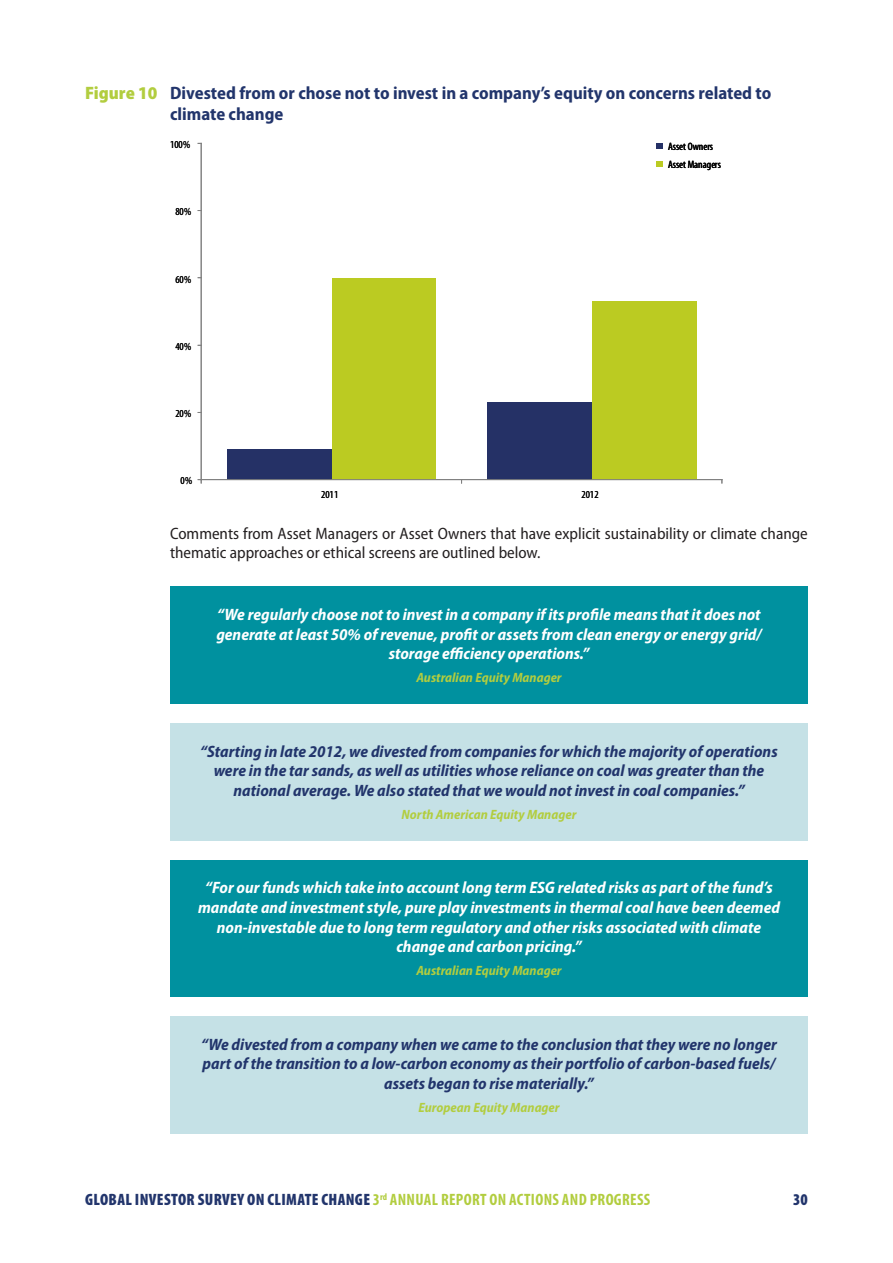
<style>
.page{position:relative;width:893px;height:1263px;background:#fff}
.page>*{position:absolute;margin:0;border:0;box-sizing:border-box;transform-origin:0 0}
.t1{font:700 semi-condensed 18px/21px "Myriad Pro";color:#22356c}
.t2{font:italic 700 semi-condensed 16.5px/19.5px "Myriad Pro";color:#fff;text-align:center}
.t3{font:italic 700 semi-condensed 16.5px/19.5px "Myriad Pro";color:#22356c;text-align:center}
.t4{font:semi-condensed 16.5px/19.5px "Myriad Pro";color:#231f20}
.t5{font:900 condensed 16.5px "Myriad Pro";letter-spacing:.02em;color:#22356c}
.t6{font:italic 700 semi-condensed 13.5px "Myriad Pro";color:#b2cd3f}
.t7{font:condensed 10.65px/18.5px "Myriad Pro";color:#000}
.s1{font-weight:900;color:#b2cd3f}
.s2{font-weight:700;color:#b2cd3f}
</style>
<div class="page">
<div style="left:227px;top:449px;width:105px;height:31px;background:#253166"></div>
<div style="left:488px;top:402px;width:104px;height:78px;background:#253166"></div>
<div style="left:332px;top:278px;width:103px;height:202px;background:#bbcb22"></div>
<div style="left:592px;top:301px;width:104px;height:179px;background:#bbcb22"></div>
<hr style="left:201px;top:143px;width:1px;height:337px;background:#808080">
<hr style="left:201px;top:479px;width:521px;height:1px;background:#808080">
<svg style="left:656px;top:143px;width:6px;height:6px"></svg>
<svg style="left:656px;top:161px;width:6px;height:6px"></svg>
<div style="left:170px;top:586px;width:638px;height:118px;background:#00919f"></div>
<div style="left:170px;top:723px;width:638px;height:117px;background:#c5e1e6"></div>
<div style="left:170px;top:860px;width:638px;height:136px;background:#00919f"></div>
<div style="left:170px;top:1016px;width:638px;height:117px;background:#c5e1e6"></div>
<p class="t1" style="left:170px;top:82px;width:603px;text-indent:-85px"><span class="s1">Figure 10</span> Divested from or chose not to invest in a company’s equity on concerns related to climate change</p>
<p class="t7" style="left:170px;top:135px;width:22px">100%</p>
<p class="t7" style="left:176px;top:202px;width:17px">80%</p>
<p class="t7" style="left:176px;top:270px;width:17px">60%</p>
<p class="t7" style="left:176px;top:337px;width:17px">40%</p>
<p class="t7" style="left:176px;top:404px;width:17px">20%</p>
<p class="t7" style="left:181px;top:472px;width:13px">0%</p>
<p class="t7" style="left:668px;top:137px;width:54px">Asset Owners<br>Asset Managers</p>
<p class="t7" style="left:321px;top:485px;width:19px">2011</p>
<p class="t7" style="left:581px;top:485px;width:19px">2012</p>
<p class="t4" style="left:170px;top:524px;width:639px">Comments from Asset Managers or Asset Owners that have explicit sustainability or climate change thematic approaches or ethical screens are outlined below.</p>
<p class="t2" style="left:216px;top:605px;width:547px">“We regularly choose not to invest in a company if its profile means that it does not generate at least 50% of revenue, profit or assets from clean energy or energy grid/ storage efficiency operations.”</p>
<p class="t6" style="left:416px;top:670px;width:147px">Australian Equity Manager</p>
<p class="t3" style="left:200px;top:742px;width:579px">“Starting in late 2012, we divested from companies for which the majority of operations were in the tar sands, as well as utilities whose reliance on coal was greater than the national average. We also stated that we would not invest in coal companies.”</p>
<p class="t6" style="left:402px;top:807px;width:176px">North American Equity Manager</p>
<p class="t2" style="left:198px;top:878px;width:583px">“For our funds which take into account long term ESG related risks as part of the fund’s mandate and investment style, pure play investments in thermal coal have been deemed non-investable due to long term regulatory and other risks associated with climate change and carbon pricing.”</p>
<p class="t6" style="left:416px;top:963px;width:147px">Australian Equity Manager</p>
<p class="t3" style="left:201px;top:1035px;width:577px">“We divested from a company when we came to the conclusion that they were no longer part of the transition to a low-carbon economy as their portfolio of carbon-based fuels/ assets began to rise materially.”</p>
<p class="t6" style="left:418px;top:1100px;width:143px">European Equity Manager</p>
<p class="t5" style="left:85px;top:1191px;width:567px">GLOBAL INVESTOR SURVEY ON CLIMATE CHANGE <span class="s2">3</span><sup>rd</sup> <span class="s2">ANNUAL REPORT ON ACTIONS AND PROGRESS</span></p>
<p class="t5" style="left:793px;top:1191px;width:16px">30</p>
</div>
